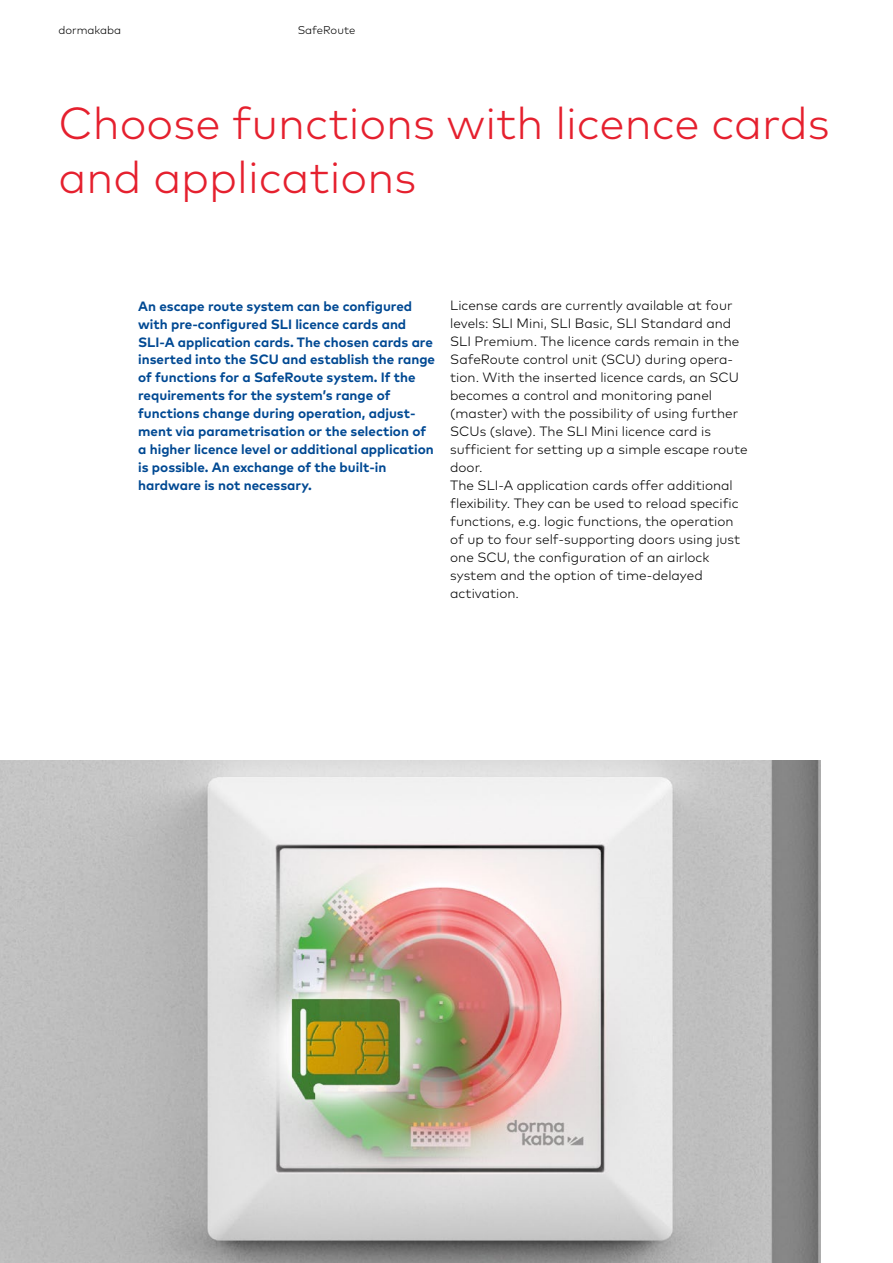
<style>
.page{position:relative;width:893px;height:1263px;background:#fff}
.page>*{position:absolute;margin:0;border:0;box-sizing:border-box;transform-origin:0 0}
.t1{font:300 45px/54px "Mark Pro";color:#e5202e}
.t2{font:300 13.5px/18px "Mark Pro";color:#000}
.t3{font:700 13.5px/18px "Mark Pro";color:#004993}
.t4{font:300 11.25px "Mark Pro";color:#000}
</style>
<div class="page">
<img style="left:0;top:760px;width:821px;height:503px">
<p class="t4" style="left:58px;top:21px;width:64px">dormakaba</p>
<p class="t4" style="left:298px;top:21px;width:59px">SafeRoute</p>
<h1 class="t1" style="left:58px;top:93px;width:773px">Choose functions with licence cards and applications</h1>
<p class="t3" style="left:138px;top:296px;width:298px">An escape route system can be configured with pre-configured SLI licence cards and SLI-A application cards. The chosen cards are inserted into the SCU and establish the range of functions for a SafeRoute system. If the requirements for the system’s range of functions change during operation, adjust&shy;ment via parametrisation or the selection of a higher licence level or additional application is possible. An exchange of the built-in hardware is not necessary.</p>
<p class="t2" style="left:450px;top:296px;width:299px">License cards are currently available at four levels: SLI Mini, SLI Basic, SLI Standard and SLI Premium. The licence cards remain in the SafeRoute control unit (SCU) during opera&shy;tion. With the inserted licence cards, an SCU becomes a control and monitoring panel (master) with the possibility of using further SCUs (slave). The SLI Mini licence card is sufficient for setting up a simple escape route door.<br>The SLI-A application cards offer additional flexibility. They can be used to reload specific functions, e.g. logic functions, the operation of up to four self-supporting doors using just one SCU, the configuration of an airlock system and the option of time-delayed activation.</p>
</div>
